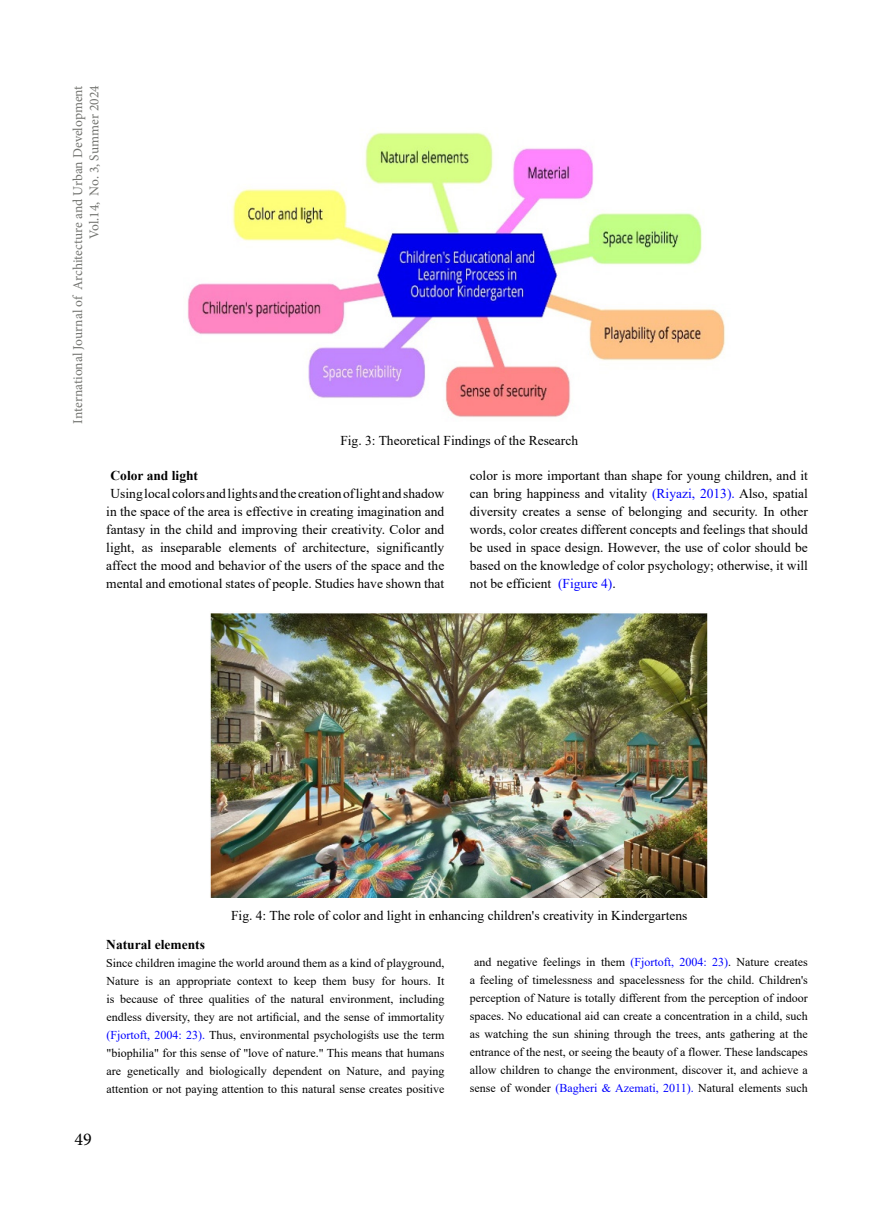
<style>
.page{position:relative;width:893px;height:1212px;background:#fff}
.page>*{position:absolute;margin:0;border:0;box-sizing:border-box;transform-origin:0 0}
.t1{font:18px "Minion Pro";color:#000}
.t2{font:13.5px/18px "Times New Roman";color:#000;text-align:center}
.t3{font:13.5px/16.2px "Minion Pro";letter-spacing:-.005em;color:#737470;text-align:right}
.t4{font:700 13.5px "Times New Roman";color:#000}
.t5{font:12px/18px "Times New Roman";color:#000;text-align:justify}
.s1{color:#00f}
</style>
<div class="page">
<img style="left:187px;top:132px;width:538px;height:285px">
<img style="left:210px;top:613px;width:498px;height:284px">
<p class="t3" style="left:70px;top:423px;width:339px;rotate:-90deg">International Journal of Architecture and Urban Development<br>Vol.14, No. 3, Summer 2024</p>
<p class="t2" style="left:340px;top:431px;width:239px">Fig. 3: Theoretical Findings of the Research</p>
<p class="t4" style="left:111px;top:465px;width:89px">Color and light</p>
<p class="t2" style="left:106px;top:484px;width:340px">Using local colors and lights and the creation of light and shadow in the space of the area is effective in creating imagination and fantasy in the child and improving their creativity. Color and light, as inseparable elements of architecture, significantly affect the mood and behavior of the users of the space and the mental and emotional states of people. Studies have shown that</p>
<p class="t2" style="left:470px;top:466px;width:340px;text-align:justify">color is more important than shape for young children, and it can bring happiness and vitality <span class="s1">(Riyazi, 2013).</span> Also, spatial diversity creates a sense of belonging and security. In other words, color creates different concepts and feelings that should be used in space design. However, the use of color should be based on the knowledge of color psychology; otherwise, it will not be efficient <span class="s1">(Figure 4)</span>.</p>
<p class="t2" style="left:231px;top:906px;width:458px">Fig. 4: The role of color and light in enhancing children's creativity in Kindergartens</p>
<h1 class="t1" style="left:74px;top:1127px;width:19px">49</h1>
<p class="t4" style="left:106px;top:935px;width:100px">Natural elements</p>
<p class="t5" style="left:106px;top:953px;width:340px">Since children imagine the world around them as a kind of playground, Nature is an appropriate context to keep them busy for hours. It is because of three qualities of the natural environment, including endless diversity, they are not artificial, and the sense of immortality <span class="s1">(Fjortoft, 2004: 23).</span> Thus, environmental psychologists use the term "biophilia" for this sense of "love of nature." This means that humans are genetically and biologically dependent on Nature, and paying attention or not paying attention to this natural sense creates positive</p>
<p class="t5" style="left:470px;top:953px;width:340px;text-align:center">and negative feelings in them <span class="s1">(Fjortoft, 2004: 23)</span>. Nature creates a feeling of timelessness and spacelessness for the child. Children's perception of Nature is totally different from the perception of indoor spaces. No educational aid can create a concentration in a child, such as watching the sun shining through the trees, ants gathering at the entrance of the nest, or seeing the beauty of a flower. These landscapes allow children to change the environment, discover it, and achieve a sense of wonder <span class="s1">(Bagheri &amp; Azemati, 2011).</span> Natural elements such</p>
</div>
